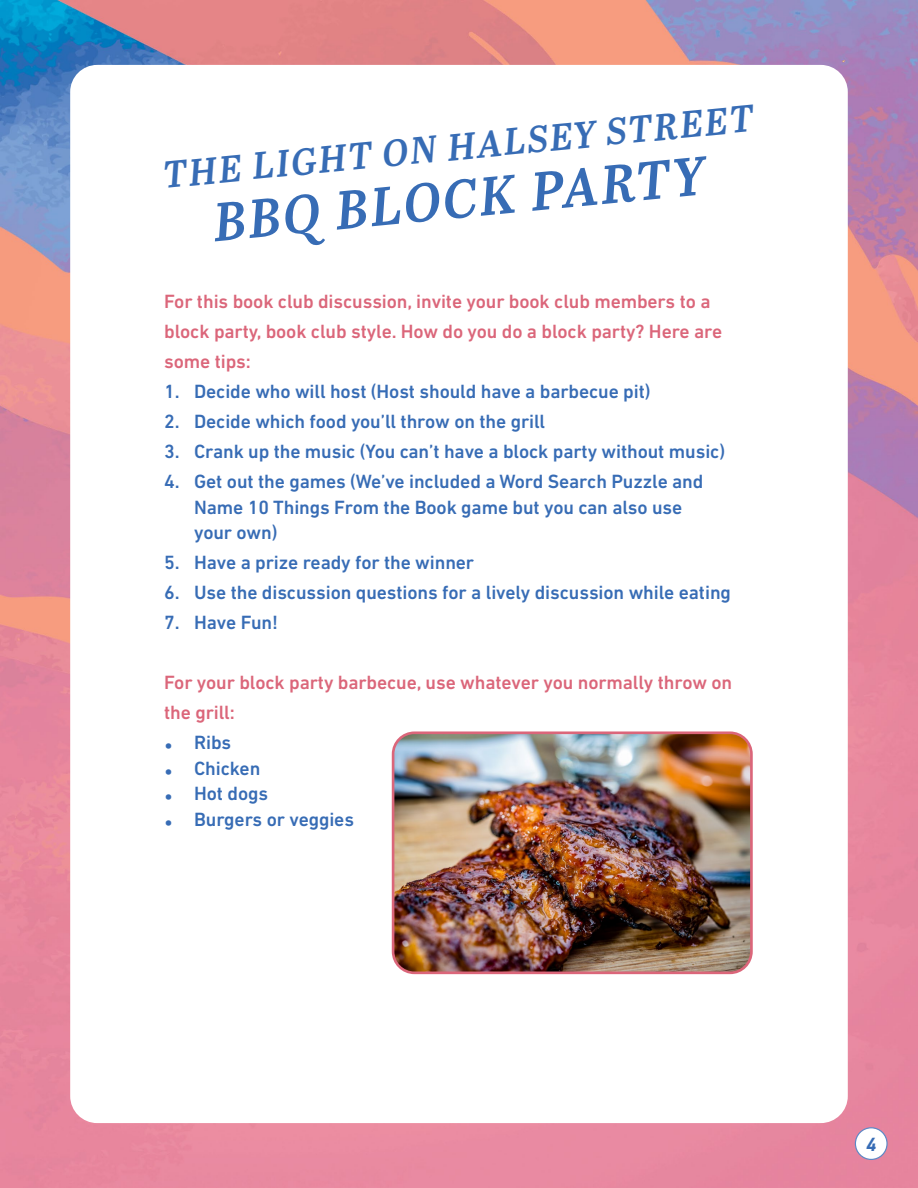
<style>
.page{position:relative;width:918px;height:1188px;background:#fff}
.page>*{position:absolute;margin:0;border:0;box-sizing:border-box;transform-origin:0 0}
.t1{font:italic 600 54px "Abril Text";color:#376cb5}
.t2{font:italic 600 37.5px "Abril Text";color:#376cb5}
.t3{font:500 19.5px/25.5px "DIN Next LT Pro";letter-spacing:-.005em;color:#376cb5}
.t4{font:500 19.5px/30px "DIN Next LT Pro";letter-spacing:-.005em;color:#db667a}
.t5{font:italic 700 19.5px "DIN Next LT Pro";color:#376cb5}
</style>
<div class="page">
<img style="left:0;top:0;width:918px;height:1188px">
<div style="left:70px;top:65px;width:778px;height:1058px;background:#fff;border-radius:27px"></div>
<div style="left:855px;top:1128px;width:32px;height:31px;background:#fff;border-radius:50%"></div>
<div style="left:855px;top:1127px;width:33px;height:33px;border:1px solid #5d88c6;border-radius:50%"></div>
<img style="left:395px;top:735px;width:354px;height:236px">
<div style="left:392px;top:731px;width:361px;height:243px;border:3px solid #db667a;border-radius:21px"></div>
<h2 class="t2" style="left:160px;top:145px;width:595px;rotate:-5deg">THE LIGHT ON HALSEY STREET</h2>
<h1 class="t1" style="left:210px;top:181px;width:495px;rotate:-5deg">BBQ BLOCK PARTY</h1>
<p class="t4" style="left:164px;top:287px;width:560px">For this book club discussion, invite your book club members to a block party, book club style. How do you do a block party? Here are some tips:</p>
<p class="t3" style="left:164px;top:379px;width:488px">1. Decide who will host (Host should have a barbecue pit)</p>
<p class="t3" style="left:164px;top:409px;width:383px">2. Decide which food you’ll throw on the grill</p>
<p class="t3" style="left:164px;top:439px;width:562px">3. Crank up the music (You can’t have a block party without music)</p>
<p class="t3" style="left:194px;top:469px;width:511px;text-indent:-30px">4. Get out the games (We’ve included a Word Search Puzzle and<br>Name 10 Things From the Book game but you can also use your own)</p>
<p class="t3" style="left:164px;top:550px;width:312px">5. Have a prize ready for the winner</p>
<p class="t3" style="left:164px;top:580px;width:568px">6. Use the discussion questions for a lively discussion while eating</p>
<p class="t3" style="left:164px;top:610px;width:115px">7. Have Fun!</p>
<p class="t4" style="left:164px;top:668px;width:570px">For your block party barbecue, use whatever you normally throw on the grill:</p>
<p class="t3" style="left:164px;top:730px;width:69px">• Ribs</p>
<p class="t3" style="left:164px;top:755px;width:98px">• Chicken</p>
<p class="t3" style="left:164px;top:781px;width:106px">• Hot dogs</p>
<p class="t3" style="left:164px;top:806px;width:191px">• Burgers or veggies</p>
<p class="t5" style="left:866px;top:1133px;width:12px">4</p>
</div>
